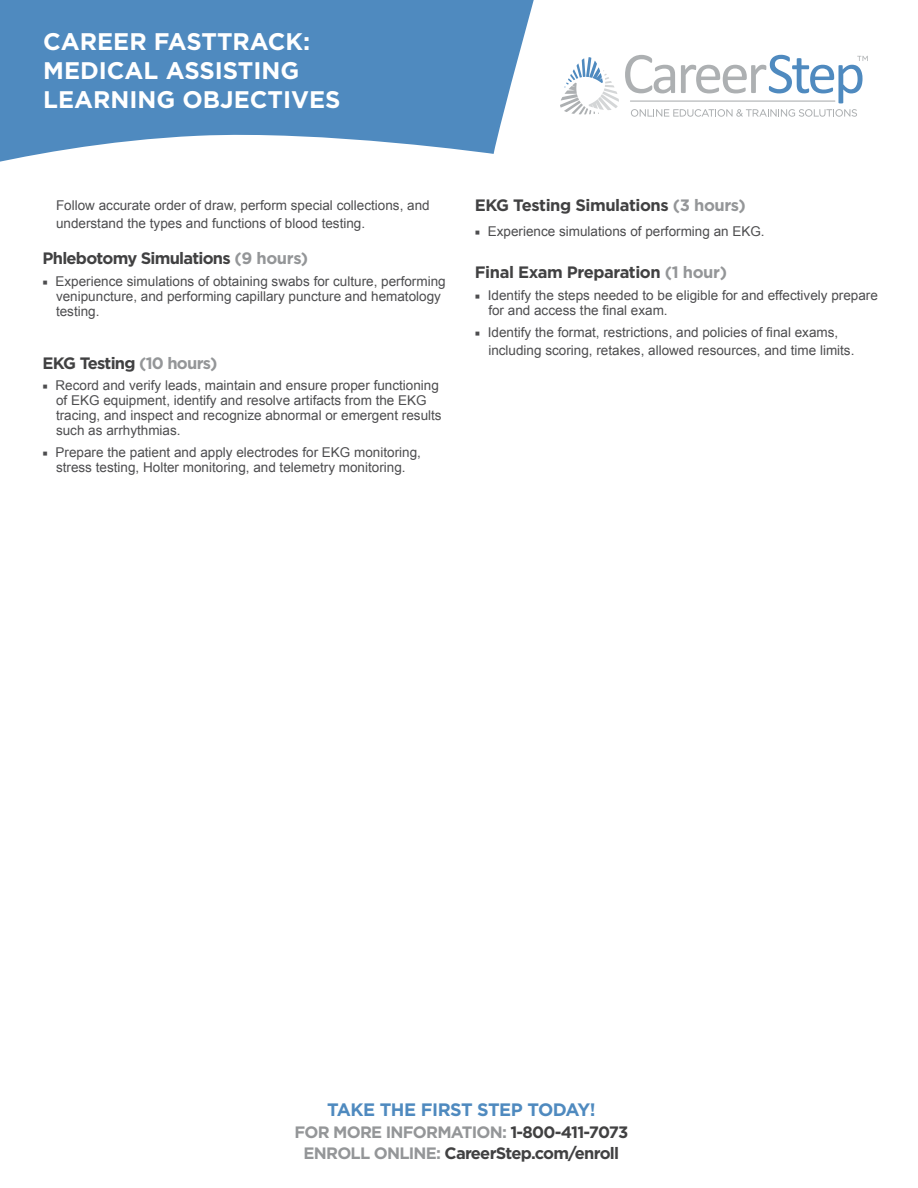
<style>
.page{position:relative;width:918px;height:1188px;background:#fff}
.page>*{position:absolute;margin:0;border:0;box-sizing:border-box;transform-origin:0 0}
.t1{font:700 24px/28.8px "Gotham";color:#fff}
.Column_Header{font:700 18px "Gotham";letter-spacing:-.025em;color:#4f8abf}
.Column_Header-2{font:700 16.5px "Gotham";letter-spacing:-.045em;color:#414142}
.Paragraph_Style_3{font:700 16.5px "Gotham";letter-spacing:-.045em;color:#414142}
.Paragraph_Style_3-2{font:700 16.5px "Gotham";letter-spacing:-.045em;color:#949698}
.Column_Header-3{font:700 16.5px "Gotham";letter-spacing:-.025em;color:#414142}
.Body_List_2{font:700 16.5px "Gotham";letter-spacing:-.025em;color:#414142}
.t2{font:13.5px/15px "Arial";color:#4d4d4f}
.s1{color:#949698}
.s2{font-family:"Minion Pro"}
.s3{color:#414142}
</style>
<div class="page">
<svg style="left:0;top:0;width:534px;height:162px;background:#699bc8"></svg>
<svg style="left:560px;top:57px;width:59px;height:57px"></svg>
<svg style="left:631px;top:109px;width:226px;height:8px"></svg>
<svg style="left:625px;top:55px;width:50px;height:38px"></svg>
<hr style="left:630px;top:101px;width:205px;height:1px;background:#adb0b2">
<svg style="left:681px;top:55px;width:187px;height:48px"></svg>
<p class="t1" style="left:43px;top:26px;width:268px">CAREER FASTTRACK:<br>MEDICAL ASSISTING</p>
<p class="t1" style="left:43px;top:84px;width:299px">LEARNING OBJECTIVES</p>
<p class="t2" style="left:56px;top:196px;width:375px;line-height:18px">Follow accurate order of draw, perform special collections, and understand the types and functions of blood testing.</p>
<p class="Column_Header-2" style="left:43px;top:249px;width:267px">Phlebotomy Simulations <span class="s1">(9 hours)</span></p>
<p class="t2" style="left:56px;top:274px;width:391px;text-indent:-13px"><span class="s2">■</span> Experience simulations of obtaining swabs for culture, performing venipuncture, and performing capillary puncture and hematology testing.</p>
<p class="Column_Header-2" style="left:43px;top:353px;width:176px">EKG Testing <span class="s1">(10 hours)</span></p>
<p class="t2" style="left:56px;top:378px;width:387px;text-indent:-13px"><span class="s2">■</span> Record and verify leads, maintain and ensure proper functioning of EKG equipment, identify and resolve artifacts from the EKG tracing, and inspect and recognize abnormal or emergent results such as arrhythmias.</p>
<p class="t2" style="left:43px;top:445px;width:380px;text-align:center"><span class="s2">■</span> Prepare the patient and apply electrodes for EKG monitoring, stress testing, Holter monitoring, and telemetry monitoring.</p>
<p class="Column_Header-3" style="left:475px;top:195px;width:272px">EKG Testing Simulations <span class="s1">(3 hours)</span></p>
<p class="t2" style="left:475px;top:223px;width:291px"><span class="s2">■</span> Experience simulations of performing an EKG.</p>
<p class="Body_List_2" style="left:475px;top:263px;width:254px">Final Exam Preparation <span class="s1">(1 hour)</span></p>
<p class="t2" style="left:488px;top:288px;width:391px;text-indent:-14px"><span class="s2">■</span> Identify the steps needed to be eligible for and effectively prepare for and access the final exam.</p>
<p class="t2" style="left:488px;top:323px;width:368px;line-height:18px;text-indent:-14px"><span class="s2">■</span> Identify the format, restrictions, and policies of final exams, including scoring, retakes, allowed resources, and time limits.</p>
<p class="Column_Header" style="left:327px;top:1100px;width:270px">TAKE THE FIRST STEP TODAY!</p>
<p class="Paragraph_Style_3-2" style="left:294px;top:1122px;width:335px">FOR MORE INFORMATION: <span class="s3">1-800-411-7073</span></p>
<p class="Paragraph_Style_3" style="left:304px;top:1144px;width:317px"><span class="s1">ENROLL ONLINE:</span> CareerStep.com/enroll</p>
</div>
